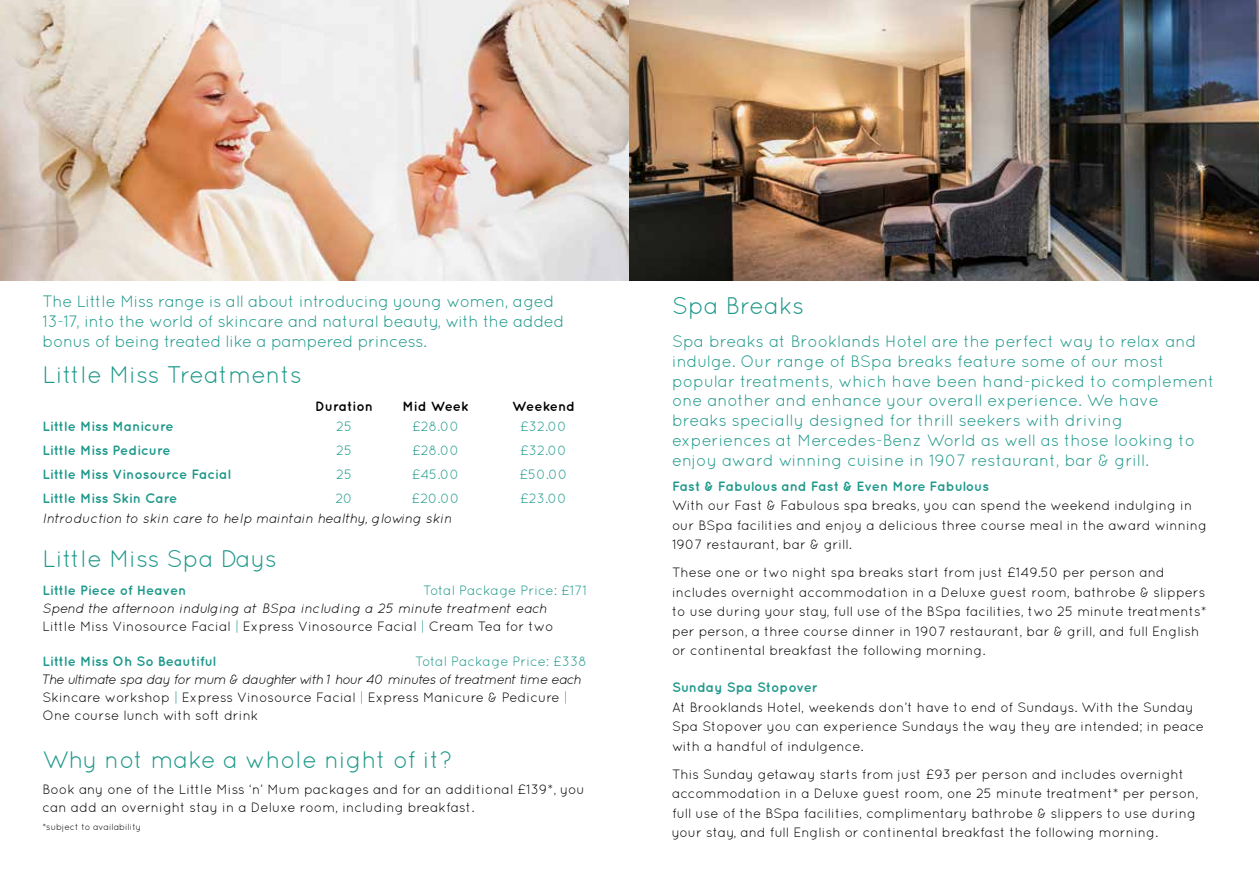
<style>
.page{position:relative;width:1259px;height:893px;background:#fff}
.page>*{position:absolute;margin:0;border:0;box-sizing:border-box;transform-origin:0 0}
.t1{font:24px "Quicksand";color:#1d988a}
.t2{font:16.5px/19.8px "Quicksand";letter-spacing:-.01em;color:#1d988a}
.t3{font:13.5px/19.5px "Quicksand";color:#000}
.t4{font:italic 13.5px/18px "Quicksand";color:#000}
.t5{font:700 13.5px "Quicksand";color:#1d988a}
.t6{font:13.5px "Quicksand";color:#1d988a}
.t7{font:700 13.5px "Quicksand";color:#000}
.t8{font:9px "Quicksand";color:#000}
.s1{font-style:normal}
.s2{font-style:normal;color:#1d988a}
.s3{font-style:italic}
.s4{color:#1d988a}
</style>
<div class="page">
<img style="left:0;top:0;width:629px;height:281px">
<img style="left:629px;top:0;width:630px;height:281px">
<p class="t2" style="left:43px;top:291px;width:523px">The Little Miss range is all about introducing young women, aged<br>13-17, into the world of skincare and natural beauty, with the added bonus of being treated like a pampered princess.</p>
<h1 class="t1" style="left:672px;top:292px;width:134px">Spa Breaks</h1>
<p class="t2" style="left:672px;top:331px;width:544px">Spa breaks at Brooklands Hotel are the perfect way to relax and indulge. Our range of BSpa breaks feature some of our most popular treatments, which have been hand-picked to complement one another and enhance your overall experience. We have breaks specially designed for thrill seekers with driving experiences at Mercedes-Benz World as well as those looking to enjoy award winning cuisine in 1907 restaurant, bar &amp; grill.</p>
<p class="t5" style="left:672px;top:478px;width:318px">Fast &amp; Fabulous and Fast &amp; Even More Fabulous</p>
<p class="t3" style="left:672px;top:495px;width:536px">With our Fast &amp; Fabulous spa breaks, you can spend the weekend indulging in our BSpa facilities and enjoy a delicious three course meal in the award winning<br>1907 restaurant, bar &amp; grill.</p>
<p class="t3" style="left:672px;top:562px;width:536px">These one or two night spa breaks start from just £149.50 per person and includes overnight accommodation in a Deluxe guest room, bathrobe &amp; slippers to use during your stay, full use of the BSpa facilities, two 25 minute treatments* per person, a three course dinner in 1907 restaurant, bar &amp; grill, and full English or continental breakfast the following morning.</p>
<p class="t5" style="left:672px;top:680px;width:147px">Sunday Spa Stopover</p>
<p class="t3" style="left:672px;top:697px;width:533px">At Brooklands Hotel, weekends don’t have to end of Sundays. With the Sunday<br>Spa Stopover you can experience Sundays the way they are intended; in peace with a handful of indulgence.</p>
<p class="t3" style="left:672px;top:764px;width:528px">This Sunday getaway starts from just £93 per person and includes overnight accommodation in a Deluxe guest room, one 25 minute treatment* per person, full use of the BSpa facilities, complimentary bathrobe &amp; slippers to use during your stay, and full English or continental breakfast the following morning.</p>
<h1 class="t1" style="left:43px;top:361px;width:261px">Little Miss Treatments</h1>
<p class="t7" style="left:315px;top:398px;width:59px">Duration</p>
<p class="t7" style="left:402px;top:398px;width:68px">Mid Week</p>
<p class="t7" style="left:512px;top:398px;width:64px">Weekend</p>
<p class="t5" style="left:43px;top:418px;width:133px">Little Miss Manicure</p>
<p class="t6" style="left:336px;top:418px;width:18px">25</p>
<p class="t6" style="left:412px;top:418px;width:49px">£28.00</p>
<p class="t6" style="left:520px;top:418px;width:48px">£32.00</p>
<p class="t5" style="left:43px;top:442px;width:130px">Little Miss Pedicure</p>
<p class="t6" style="left:336px;top:443px;width:18px">25</p>
<p class="t6" style="left:412px;top:443px;width:49px">£28.00</p>
<p class="t6" style="left:520px;top:443px;width:48px">£32.00</p>
<p class="t5" style="left:43px;top:466px;width:190px">Little Miss Vinosource Facial</p>
<p class="t6" style="left:336px;top:467px;width:18px">25</p>
<p class="t6" style="left:412px;top:467px;width:49px">£45.00</p>
<p class="t6" style="left:519px;top:467px;width:50px">£50.00</p>
<p class="t5" style="left:43px;top:490px;width:136px">Little Miss Skin Care</p>
<p class="t6" style="left:335px;top:491px;width:19px">20</p>
<p class="t6" style="left:412px;top:491px;width:49px">£20.00</p>
<p class="t6" style="left:520px;top:491px;width:48px">£23.00</p>
<p class="t4" style="left:43px;top:509px;width:411px">Introduction to skin care to help maintain healthy, glowing skin</p>
<h1 class="t1" style="left:43px;top:545px;width:236px">Little Miss Spa Days</h1>
<p class="t5" style="left:43px;top:582px;width:145px">Little Piece of Heaven</p>
<p class="t6" style="left:423px;top:582px;width:165px">Total Package Price: £171</p>
<p class="t4" style="left:43px;top:599px;width:512px">Spend the afternoon indulging at BSpa including a 25 minute treatment each<br><span class="s1">Little Miss Vinosource Facial</span> <span class="s2">|</span> <span class="s1">Express Vinosource Facial</span> <span class="s2">|</span> <span class="s1">Cream Tea for two</span></p>
<p class="t5" style="left:43px;top:653px;width:175px">Little Miss Oh So Beautiful</p>
<p class="t6" style="left:415px;top:653px;width:173px">Total Package Price: £338</p>
<p class="t3" style="left:43px;top:670px;width:540px;line-height:18px"><span class="s3">The ultimate spa day for mum &amp; daughter with 1 hour 40 minutes of treatment time each<br></span>Skincare workshop <span class="s4">|</span> Express Vinosource Facial <span class="s4">|</span> Express Manicure &amp; Pedicure <span class="s4">|<br></span>One course lunch with soft drink</p>
<h1 class="t1" style="left:43px;top:746px;width:411px">Why not make a whole night of it?</h1>
<p class="t3" style="left:43px;top:781px;width:543px;line-height:18px">Book any one of the Little Miss ‘n’ Mum packages and for an additional £139*, you can add an overnight stay in a Deluxe room, including breakfast.</p>
<p class="t8" style="left:43px;top:822px;width:100px">*subject to availability</p>
</div>
